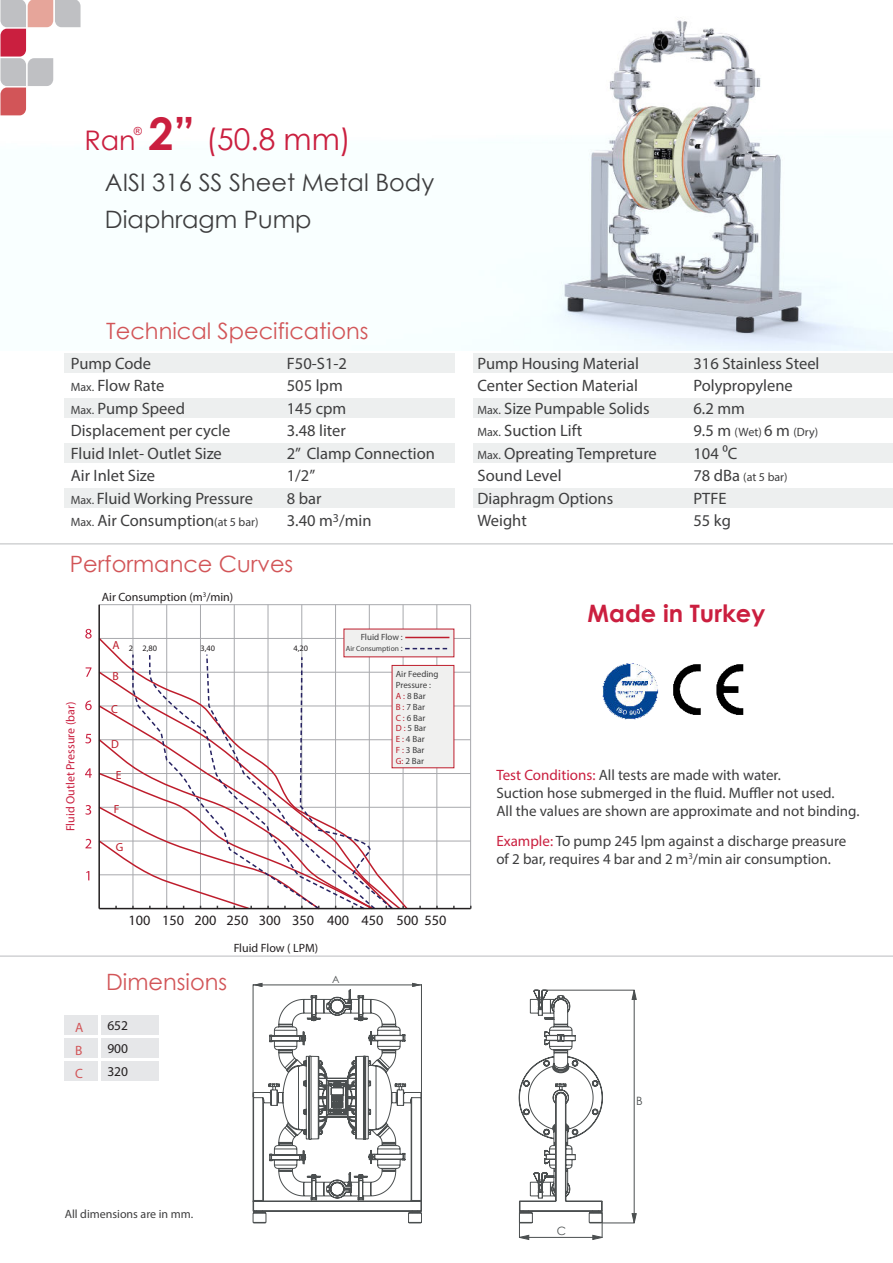
<style>
.page{position:relative;width:893px;height:1263px;background:#fff}
.page>*{position:absolute;margin:0;border:0;box-sizing:border-box;transform-origin:0 0}
.t1{font:30px "Century Gothic";color:#ca1f3f}
.t2{font:24px/37.5px "Century Gothic";color:#3e3e3f}
.t3{font:700 24px "Century Gothic";color:#cb1f3f}
.t4{font:22.5px "Century Gothic";color:#d25558}
.t5{font:16.5px "Myriad Pro";color:#3e3e3f}
.t6{font:15px/18px "Myriad Pro";color:#3e3e3f}
.t7{font:14.25px "Myriad Pro";color:#231f20}
.t8{font:13.5px/23px "Myriad Pro";color:#231f20;text-align:justify}
.t9{font:13.5px/23.1px "Myriad Pro";color:#d25558;text-align:justify}
.t10{font:12px "Myriad Pro";color:#3e3e3f}
.t11{font:12px "Myriad Pro";color:#231f20}
.t12{font:12px "Myriad Pro";color:#ca1f3f}
.t13{font:11.7px "Myriad Pro";color:#be1d2c}
.t14{font:11.4px "Century Gothic";color:#4b4f50}
.t15{font:11.1px "Arial";color:#ca1f3f}
.t16{font:10.05px "Century Gothic";color:#4b4f50}
.t17{font:9px/10.8px "Myriad Pro";color:#3e3e3f}
.t18{font:8.4px "Myriad Pro";color:#231f20}
.t19{font:7.5px "Myriad Pro";color:#3e3e3f}
.s1{font-size:27px}
.s2{font-weight:700;font-size:45px}
.s3{font-size:12px}
.s4{font-size:9px}
.s5{color:#be1d2c}
.s6{font-size:16.5px}
.s7{color:#ca1f3f}
</style>
<div class="page">
<img style="left:1px;top:20px;width:892px;height:331px">
<svg style="left:0;top:0;width:81px;height:115px"></svg>
<hr style="left:0;top:543px;width:893px;height:2px;background:#d1d2d4">
<hr style="left:0;top:955px;width:893px;height:2px;background:#d1d2d4">
<div style="left:64px;top:1015px;width:34px;height:20px;background:#e6e7e9"></div>
<div style="left:64px;top:1038px;width:34px;height:20px;background:#e6e7e9"></div>
<div style="left:101px;top:1015px;width:57px;height:20px;background:#e6e7e9"></div>
<div style="left:101px;top:1038px;width:57px;height:20px;background:#e6e7e9"></div>
<div style="left:64px;top:1061px;width:34px;height:20px;background:#e6e7e9"></div>
<div style="left:101px;top:1061px;width:57px;height:20px;background:#e6e7e9"></div>
<div style="left:65px;top:353px;width:390px;height:19px;background:#edefef"></div>
<div style="left:65px;top:398px;width:390px;height:19px;background:#edefef"></div>
<div style="left:65px;top:443px;width:390px;height:19px;background:#edefef"></div>
<div style="left:65px;top:488px;width:390px;height:19px;background:#edefef"></div>
<div style="left:473px;top:353px;width:420px;height:19px;background:#edefef"></div>
<div style="left:473px;top:398px;width:420px;height:19px;background:#edefef"></div>
<div style="left:473px;top:443px;width:420px;height:19px;background:#edefef"></div>
<div style="left:473px;top:488px;width:420px;height:19px;background:#edefef"></div>
<img style="left:673px;top:664px;width:71px;height:51px">
<img style="left:602px;top:663px;width:57px;height:57px">
<hr style="left:133px;top:605px;width:1px;height:303px;background:#a8a9ad">
<hr style="left:166px;top:605px;width:1px;height:303px;background:#a8a9ad">
<hr style="left:200px;top:605px;width:1px;height:303px;background:#a8a9ad">
<hr style="left:234px;top:605px;width:1px;height:303px;background:#a8a9ad">
<hr style="left:268px;top:605px;width:1px;height:303px;background:#a8a9ad">
<hr style="left:301px;top:605px;width:1px;height:303px;background:#a8a9ad">
<hr style="left:335px;top:605px;width:1px;height:303px;background:#a8a9ad">
<hr style="left:369px;top:605px;width:1px;height:303px;background:#a8a9ad">
<hr style="left:403px;top:605px;width:1px;height:303px;background:#a8a9ad">
<hr style="left:436px;top:605px;width:1px;height:303px;background:#a8a9ad">
<hr style="left:470px;top:605px;width:1px;height:303px;background:#a8a9ad">
<hr style="left:99px;top:874px;width:372px;height:1px;background:#a8a9ad">
<hr style="left:99px;top:841px;width:372px;height:1px;background:#a8a9ad">
<hr style="left:99px;top:807px;width:372px;height:1px;background:#a8a9ad">
<hr style="left:99px;top:773px;width:372px;height:1px;background:#a8a9ad">
<hr style="left:99px;top:739px;width:372px;height:1px;background:#a8a9ad">
<hr style="left:99px;top:706px;width:372px;height:1px;background:#a8a9ad">
<hr style="left:99px;top:672px;width:372px;height:1px;background:#a8a9ad">
<hr style="left:99px;top:638px;width:372px;height:1px;background:#a8a9ad">
<hr style="left:99px;top:604px;width:372px;height:1px;background:#a8a9ad">
<svg style="left:100px;top:636px;width:309px;height:274px"></svg>
<hr style="left:98px;top:605px;width:2px;height:303px;background:#231f20">
<hr style="left:99px;top:908px;width:372px;height:1px;background:#231f20">
<svg style="left:85px;top:653px;width:309px;height:257px"></svg>
<svg style="left:85px;top:629px;width:7px;height:9px"></svg>
<div style="left:392px;top:665px;width:62px;height:103px;background:#f0f0ef"></div>
<div style="left:344px;top:629px;width:110px;height:28px;background:#f0f0ef"></div>
<hr style="left:405px;top:637px;width:44px;height:1px;background:#be1d2c">
<svg style="left:405px;top:648px;width:43px;height:1px"></svg>
<hr style="left:546px;top:990px;width:89px;height:1px;background:#4b4f50">
<hr style="left:602px;top:1222px;width:33px;height:1px;background:#4b4f50">
<svg style="left:631px;top:989px;width:6px;height:235px"></svg>
<svg style="left:252px;top:983px;width:170px;height:241px"></svg>
<svg style="left:518px;top:989px;width:85px;height:251px"></svg>
<h1 class="t1" style="left:84px;top:127px;width:268px"><span class="s1">Ran</span> <span class="s2">2”</span> (50.8 mm)</h1>
<p class="t15" style="left:134px;top:125px;width:10px">®</p>
<h2 class="t2" style="left:105px;top:165px;width:331px">AISI 316 SS Sheet Metal Body<br>Diaphragm Pump</h2>
<h3 class="t4" style="left:106px;top:322px;width:264px">Technical Specifications</h3>
<p class="t5" style="left:71px;top:355px;width:82px">Pump Code</p>
<p class="t5" style="left:287px;top:355px;width:62px">F50-S1-2</p>
<p class="t5" style="left:71px;top:377px;width:95px"><span class="s3">Max.</span> Flow Rate</p>
<p class="t5" style="left:287px;top:377px;width:57px">505 lpm</p>
<p class="t5" style="left:71px;top:400px;width:116px"><span class="s3">Max.</span> Pump Speed</p>
<p class="t5" style="left:287px;top:400px;width:61px">145 cpm</p>
<p class="t5" style="left:71px;top:422px;width:161px">Displacement per cycle</p>
<p class="t5" style="left:287px;top:422px;width:61px">3.48 liter</p>
<p class="t5" style="left:71px;top:445px;width:153px">Fluid Inlet- Outlet Size</p>
<p class="t5" style="left:287px;top:445px;width:150px">2” Clamp Connection</p>
<p class="t5" style="left:71px;top:467px;width:86px">Air Inlet Size</p>
<p class="t5" style="left:287px;top:467px;width:30px">1/2”</p>
<p class="t5" style="left:71px;top:490px;width:184px"><span class="s3">Max.</span> Fluid Working Pressure</p>
<p class="t5" style="left:287px;top:490px;width:36px">8 bar</p>
<p class="t5" style="left:71px;top:512px;width:189px"><span class="s3">Max.</span> Air Consumption<span class="s3">(at 5 bar)</span></p>
<p class="t5" style="left:287px;top:512px;width:86px">3.40 m<sup>3</sup>/min</p>
<h3 class="t4" style="left:70px;top:555px;width:225px">Performance Curves</h3>
<p class="t12" style="left:64px;top:831px;width:131px;rotate:-90deg">Fluid Outlet Pressure (bar)</p>
<p class="t11" style="left:102px;top:591px;width:133px">Air Consumption (m<sup>3</sup>/min)</p>
<p class="t13" style="left:112px;top:639px;width:9px">A</p>
<p class="t18" style="left:294px;top:644px;width:16px">4,20</p>
<p class="t18" style="left:129px;top:644px;width:6px">2</p>
<p class="t18" style="left:143px;top:644px;width:16px">2,80</p>
<p class="t18" style="left:201px;top:644px;width:16px">3,40</p>
<p class="t13" style="left:112px;top:670px;width:8px">B</p>
<p class="t13" style="left:111px;top:703px;width:8px">C</p>
<p class="t13" style="left:111px;top:738px;width:9px">D</p>
<p class="t13" style="left:116px;top:769px;width:7px">E</p>
<p class="t13" style="left:114px;top:803px;width:7px">F</p>
<p class="t13" style="left:116px;top:841px;width:9px">G</p>
<p class="t17" style="left:361px;top:632px;width:44px">Fluid Flow :</p>
<p class="t19" style="left:346px;top:644px;width:58px">Air Consumption <span class="s4">:</span></p>
<p class="t17" style="left:396px;top:669px;width:44px">Air Feeding<br>Pressure :<br><span class="s5">A :</span> 8 Bar<br><span class="s5">B :</span> 7 Bar<br><span class="s5">C :</span> 6 Bar<br><span class="s5">D :</span> 5 Bar<br><span class="s5">E :</span> 4 Bar<br><span class="s5">F :</span> 3 Bar<br><span class="s5">G:</span> 2 Bar</p>
<p class="t7" style="left:128px;top:913px;width:320px">100 150 200 250 300 350 400 450 500 550</p>
<h3 class="t4" style="left:106px;top:973px;width:123px">Dimensions</h3>
<p class="t11" style="left:234px;top:941px;width:86px">Fluid Flow ( LPM)</p>
<p class="t16" style="left:332px;top:975px;width:9px">A</p>
<p class="t9" style="left:75px;top:1016px;width:10px">A B C</p>
<p class="t8" style="left:107px;top:1014px;width:22px">652<br>900<br>320</p>
<p class="t5" style="left:477px;top:355px;width:163px">Pump Housing Material</p>
<p class="t5" style="left:693px;top:355px;width:128px">316 Stainless Steel</p>
<p class="t5" style="left:477px;top:377px;width:162px">Center Section Material</p>
<p class="t5" style="left:693px;top:377px;width:101px">Polypropylene</p>
<p class="t5" style="left:477px;top:400px;width:174px"><span class="s3">Max.</span> Size Pumpable Solids</p>
<p class="t5" style="left:693px;top:400px;width:53px">6.2 mm</p>
<p class="t5" style="left:477px;top:422px;width:106px"><span class="s3">Max.</span> Suction Lift</p>
<p class="t10" style="left:693px;top:426px;width:126px"><span class="s6">9.5 m</span> (Wet) <span class="s6">6 m</span> (Dry)</p>
<p class="t5" style="left:477px;top:445px;width:181px"><span class="s3">Max.</span> Opreating Tempreture</p>
<p class="t5" style="left:693px;top:445px;width:46px">104 0C</p>
<p class="t5" style="left:477px;top:467px;width:86px">Sound Level</p>
<p class="t10" style="left:693px;top:471px;width:96px"><span class="s6">78 dBa</span> (at 5 bar)</p>
<p class="t5" style="left:477px;top:490px;width:137px">Diaphragm Options</p>
<p class="t5" style="left:693px;top:490px;width:35px">PTFE</p>
<p class="t5" style="left:477px;top:512px;width:51px">Weight</p>
<p class="t5" style="left:693px;top:512px;width:39px">55 kg</p>
<h2 class="t3" style="left:588px;top:604px;width:179px">Made in Turkey</h2>
<p class="t6" style="left:496px;top:767px;width:365px"><span class="s7">Test Conditions:</span> All tests are made with water.<br>Suction hose submerged in the fluid. Muffler not used.<br>All the values are shown are approximate and not binding.</p>
<p class="t6" style="left:496px;top:833px;width:351px"><span class="s7">Example:</span> To pump 245 lpm against a discharge preasure of 2 bar, requires 4 bar and 2 m<sup>3</sup>/min air consumption.</p>
<p class="t14" style="left:636px;top:1097px;width:8px">B</p>
<p class="t10" style="left:65px;top:1208px;width:130px">All dimensions are in mm.</p>
<p class="t14" style="left:557px;top:1227px;width:11px">C</p>
</div>
